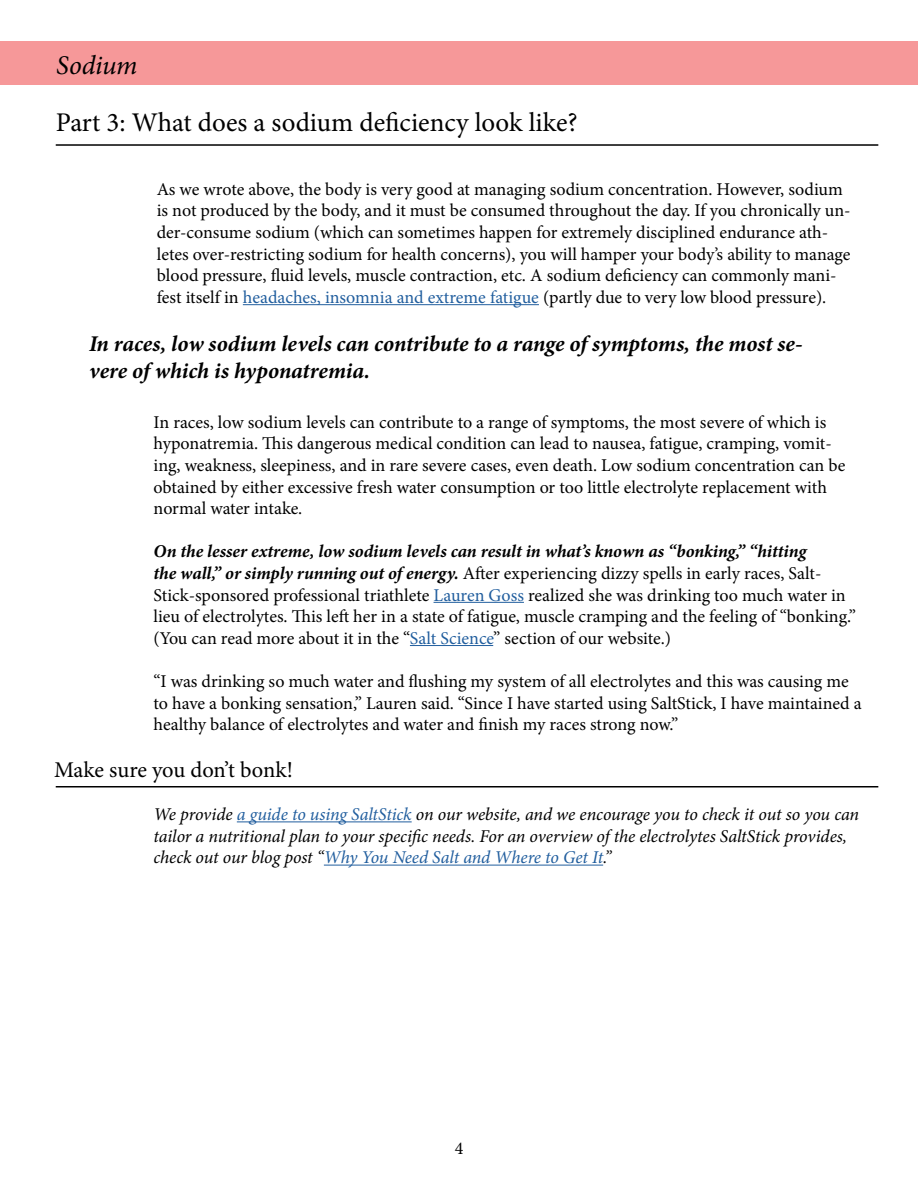
<style>
.page{position:relative;width:918px;height:1188px;background:#fff}
.page>*{position:absolute;margin:0;border:0;box-sizing:border-box;transform-origin:0 0}
.t1{font:27px "Minion Pro";color:#000}
.t2{font:italic 27px "Minion Pro";letter-spacing:-.015em;color:#000}
.t3{font:italic 700 22.5px/27px "Minion Pro";letter-spacing:-.005em;color:#000}
.t4{font:22.5px "Minion Pro";letter-spacing:-.01em;color:#000}
.t5{font:18px/21.6px "Minion Pro";color:#000}
.t6{font:italic 18px/21.6px "Minion Pro";letter-spacing:-.01em;color:#000}
.s1{color:#215e9e}
.s2{font-weight:700;font-style:italic}
</style>
<div class="page">
<div style="left:0;top:41px;width:918px;height:44px;background:#f69899"></div>
<hr style="left:243px;top:304px;width:296px;height:1px;background:#215e9e">
<hr style="left:434px;top:602px;width:90px;height:1px;background:#215e9e">
<hr style="left:410px;top:645px;width:83px;height:1px;background:#215e9e">
<hr style="left:237px;top:821px;width:175px;height:1px;background:#215e9e">
<hr style="left:324px;top:865px;width:279px;height:1px;background:#215e9e">
<hr style="left:56px;top:144px;width:822px;height:2px;background:#000">
<hr style="left:56px;top:786px;width:822px;height:2px;background:#000">
<h1 class="t2" style="left:56px;top:47px;width:83px">Sodium</h1>
<h1 class="t1" style="left:56px;top:105px;width:524px">Part 3: What does a sodium deficiency look like?</h1>
<p class="t5" style="left:157px;top:178px;width:695px">As we wrote above, the body is very good at managing sodium concentration. However, sodium is not produced by the body, and it must be consumed throughout the day. If you chronically un&shy;der-consume sodium (which can sometimes happen for extremely disciplined endurance ath&shy;letes over-restricting sodium for health concerns), you will hamper your body’s ability to manage blood pressure, fluid levels, muscle contraction, etc. A sodium deficiency can commonly mani&shy;fest itself in <span class="s1">headaches, insomnia and extreme fatigue</span> (partly due to very low blood pressure).</p>
<p class="t3" style="left:89px;top:330px;width:715px">In races, low sodium levels can contribute to a range of symptoms, the most se&shy;vere of which is hyponatremia.</p>
<p class="t5" style="left:154px;top:411px;width:693px">In races, low sodium levels can contribute to a range of symptoms, the most severe of which is hyponatremia. This dangerous medical condition can lead to nausea, fatigue, cramping, vomit&shy;ing, weakness, sleepiness, and in rare severe cases, even death. Low sodium concentration can be obtained by either excessive fresh water consumption or too little electrolyte replacement with normal water intake.</p>
<p class="t5" style="left:154px;top:541px;width:704px"><span class="s2">On the lesser extreme, low sodium levels can result in what’s known as “bonking,” “hitting<br>the wall,” or simply running out of energy.</span> After experiencing dizzy spells in early races, Salt-Stick-sponsored professional triathlete <span class="s1">Lauren Goss</span> realized she was drinking too much water in lieu of electrolytes. This left her in a state of fatigue, muscle cramping and the feeling of “bonking.” (You can read more about it in the “<span class="s1">Salt Science</span>” section of our website.)</p>
<p class="t5" style="left:154px;top:670px;width:710px">“I was drinking so much water and flushing my system of all electrolytes and this was causing me to have a bonking sensation,” Lauren said. “Since I have started using SaltStick, I have maintained a healthy balance of electrolytes and water and finish my races strong now.”</p>
<p class="t4" style="left:54px;top:755px;width:240px">Make sure you don’t bonk!</p>
<p class="t6" style="left:154px;top:804px;width:707px">We provide <span class="s1">a guide to using SaltStick</span> on our website, and we encourage you to check it out so you can tailor a nutritional plan to your specific needs. For an overview of the electrolytes SaltStick provides, check out our blog post “<span class="s1">Why You Need Salt and Where to Get It</span>.”</p>
<p class="t5" style="left:455px;top:1138px;width:10px">4</p>
</div>
